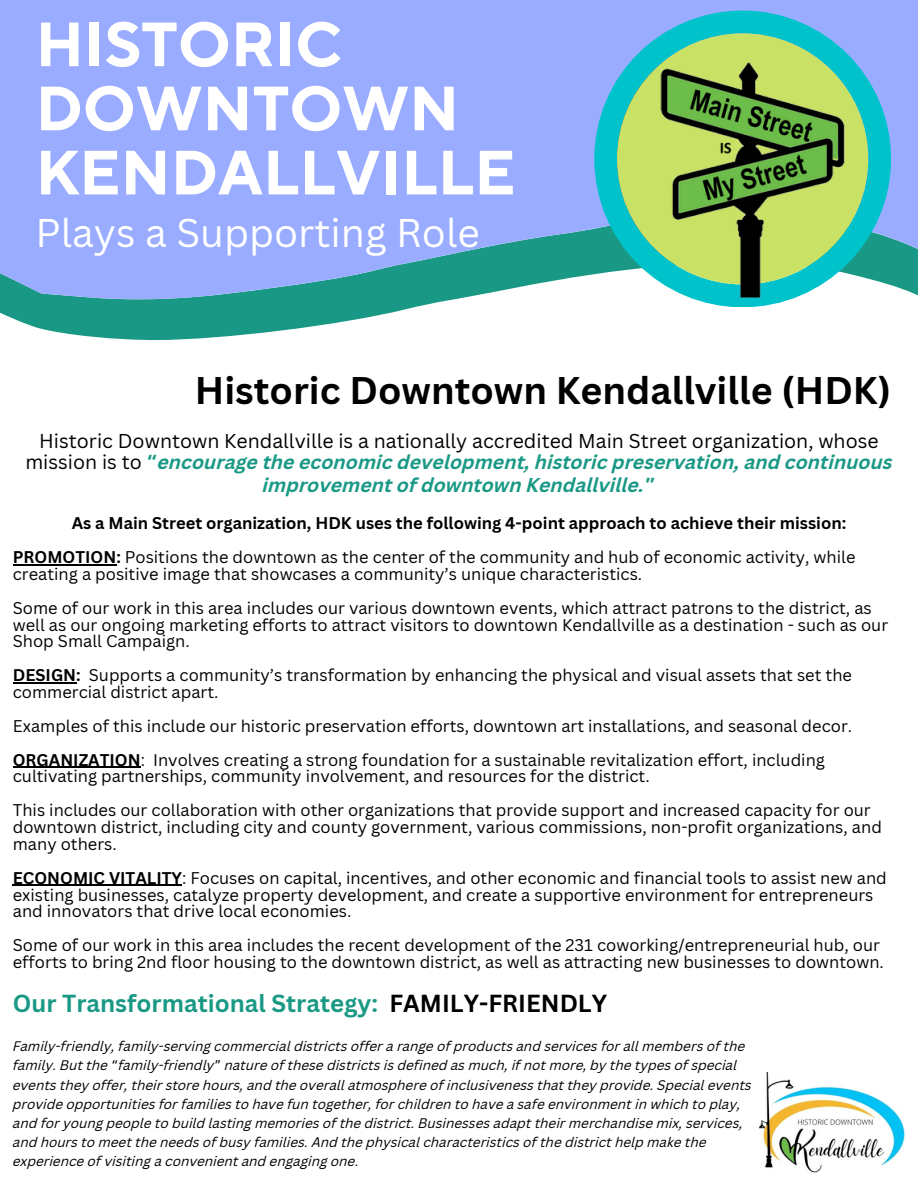
<style>
.page{position:relative;width:918px;height:1188px;background:#fff}
.page>*{position:absolute;margin:0;border:0;box-sizing:border-box;transform-origin:0 0}
.t1{font:700 62.4px/64.2px "TT Norms Pro";color:#fff}
.t2{font:39px "Canva Sans";color:#fff}
.t3{font:700 37.5px "Canva Sans";color:#000}
.t4{font:700 24px "Canva Sans";color:#199985}
.t5{font:19.5px/20.2px "Canva Sans";color:#000;text-align:center}
.t6{font:italic 700 19.5px "Canva Sans";color:#199985}
.t7{font:16.5px/16.8px "Canva Sans";color:#000}
.t8{font:700 16.5px "Canva Sans";color:#000}
.t9{font:italic 13.5px/19.2px "Canva Sans";color:#000}
.s1{font-family:"Noto Sans Gurmukhi";font-weight:700;color:#199985}
.s2{font-weight:700;font-style:italic;color:#199985}
.s3{font-family:"Noto Sans Gurmukhi";font-style:normal}
.s4{font-weight:700}
.s5{color:#000}
</style>
<div class="page">
<svg style="left:16px;top:320px;width:336px;height:20px;fill:#199985"></svg>
<svg style="left:0;top:0;width:918px;height:320px;background:#90aef1"></svg>
<svg style="left:594px;top:11px;width:297px;height:296px;background:#56bbdd"></svg>
<div style="left:617px;top:33px;width:251px;height:251px;background:#c9e265;border-radius:50%"></div>
<img style="left:638px;top:58px;width:233px;height:247px">
<img style="left:759px;top:1072px;width:146px;height:101px">
<hr style="left:13px;top:564px;width:103px;height:1px;background:#000">
<hr style="left:13px;top:682px;width:63px;height:1px;background:#000">
<hr style="left:13px;top:767px;width:128px;height:1px;background:#000">
<hr style="left:13px;top:885px;width:169px;height:1px;background:#000">
<h1 class="t1" style="left:35px;top:15px;width:482px">HISTORIC<br>DOWNTOWN<br>KENDALLVILLE</h1>
<p class="t2" style="left:35px;top:206px;width:446px">Plays a Supporting Role</p>
<p class="t3" style="left:195px;top:364px;width:698px">Historic Downtown Kendallville (HDK)</p>
<h3 class="t5" style="left:25px;top:431px;width:869px">Historic Downtown Kendallville is a nationally accredited Main Street organization, whose mission is to <span class="s1">“</span><span class="s2">encourage the economic development, historic preservation, and continuous</span></h3>
<h3 class="t6" style="left:263px;top:477px;width:394px">improvement of downtown Kendallville.<span class="s3">”</span></h3>
<h2 class="t8" style="left:72px;top:512px;width:776px">As a Main Street organization, HDK uses the following 4-point approach to achieve their mission:</h2>
<h5 class="t7" style="left:13px;top:548px;width:844px"><span class="s4">PROMOTION:</span> Positions the downtown as the center of the community and hub of economic activity, while creating a positive image that showcases a community’s unique characteristics.</h5>
<h6 class="t7" style="left:13px;top:599px;width:877px">Some of our work in this area includes our various downtown events, which attract patrons to the district, as well as our ongoing marketing efforts to attract visitors to downtown Kendallville as a destination - such as our<br>Shop Small Campaign.</h6>
<p class="t7" style="left:13px;top:666px;width:841px"><span class="s4">DESIGN:</span> Supports a community’s transformation by enhancing the physical and visual assets that set the commercial district apart.</p>
<p class="t7" style="left:13px;top:717px;width:841px">Examples of this include our historic preservation efforts, downtown art installations, and seasonal decor.</p>
<p class="t7" style="left:13px;top:751px;width:814px"><span class="s4">ORGANIZATION</span>: Involves creating a strong foundation for a sustainable revitalization effort, including cultivating partnerships, community involvement, and resources for the district.</p>
<p class="t7" style="left:13px;top:801px;width:871px">This includes our collaboration with other organizations that provide support and increased capacity for our downtown district, including city and county government, various commissions, non-profit organizations, and many others.</p>
<p class="t7" style="left:13px;top:869px;width:876px"><span class="s4">ECONOMIC VITALITY</span>: Focuses on capital, incentives, and other economic and financial tools to assist new and existing businesses, catalyze property development, and create a supportive environment for entrepreneurs and innovators that drive local economies.</p>
<p class="t7" style="left:13px;top:936px;width:873px">Some of our work in this area includes the recent development of the 231 coworking/entrepreneurial hub, our efforts to bring 2nd floor housing to the downtown district, as well as attracting new businesses to downtown.</p>
<p class="t4" style="left:13px;top:986px;width:596px">Our Transformational Strategy: <span class="s5">FAMILY-FRIENDLY</span></p>
<p class="t9" style="left:13px;top:1038px;width:740px">Family-friendly, family-serving commercial districts offer a range of products and services for all members of the family. But the <span class="s3">“</span>family-friendly<span class="s3">”</span> nature of these districts is defined as much, if not more, by the types of special events they offer, their store hours, and the overall atmosphere of inclusiveness that they provide. Special events provide opportunities for families to have fun together, for children to have a safe environment in which to play, and for young people to build lasting memories of the district. Businesses adapt their merchandise mix, services, and hours to meet the needs of busy families. And the physical characteristics of the district help make the experience of visiting a convenient and engaging one.</p>
</div>
